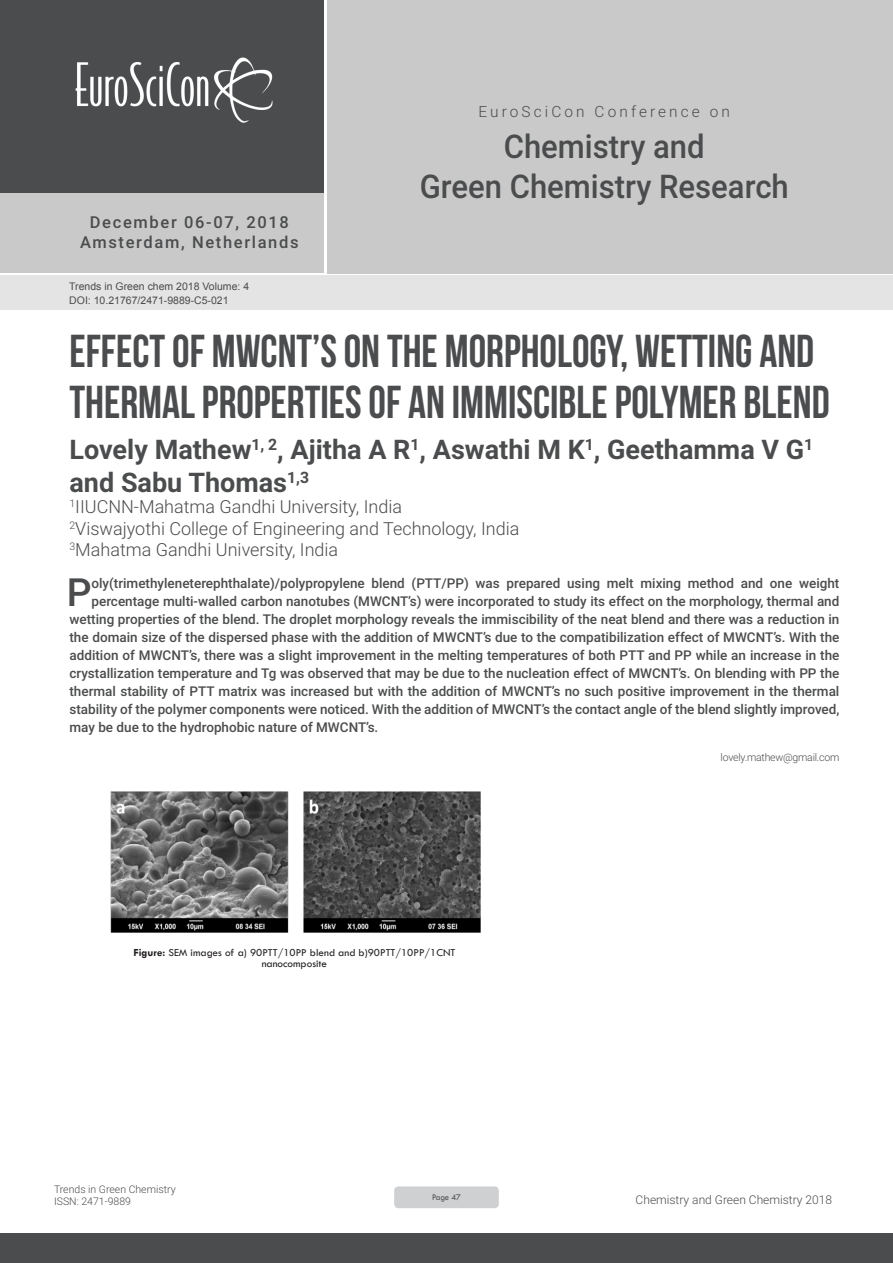
<style>
.page{position:relative;width:893px;height:1263px;background:#fff}
.page>*{position:absolute;margin:0;border:0;box-sizing:border-box;transform-origin:0 0}
.t1{font:46.05px/50.7px "Bebas Neue";color:#4b4c4d;scale:.96 1}
.Abstract{font:500 38.85px "Roboto";color:#4b4c4d}
.t2{font:500 32.7px/39.2px "Roboto";color:#4b4c4d;text-align:center;scale:.95 1}
.t3{font:700 27px/32.4px "Roboto";color:#4b4c4d}
.t4{font:300 18px "Roboto";color:#4b4c4d}
.t5{font:500 16.5px/19.8px "Roboto";letter-spacing:.1em;color:#4b4c4d;text-align:center}
.t6{font:300 15.45px "Roboto";letter-spacing:.2em;color:#4b4c4d}
.Abstract-2{font:500 13.5px "Roboto";color:#4b4c4d}
.t7{font:300 12px "Roboto";color:#4b4c4d}
.Paragraph_Style_1{font:10.95px/11.2px "Tw Cen";color:#231f20;text-align:center}
.t8{font:10.5px "Arial";color:#4b4c4d}
.Biography{font:300 10.5px/12.6px "Roboto";color:#4b4c4d}
.Biography-2{font:300 10.5px "Roboto";letter-spacing:-.02em;color:#4b4c4d}
.t9{font:9px "Tw Cen";letter-spacing:-.02em;color:#4b4c4d;scale:.95 1}
.s1{font-weight:700}
</style>
<div class="page">
<div style="left:0;top:0;width:323px;height:193px;background:#4b4c4d"></div>
<div style="left:1px;top:193px;width:323px;height:80px;background:#c9c9c9"></div>
<div style="left:327px;top:0;width:566px;height:273px;background:#c9c9c9"></div>
<img style="left:75px;top:57px;width:198px;height:66px">
<div style="left:0;top:1233px;width:893px;height:30px;background:#4b4c4d"></div>
<div style="left:1px;top:275px;width:892px;height:35px;background:#e4e4e4"></div>
<div style="left:394px;top:1186px;width:105px;height:22px;background:#cfd0d2;border-radius:4px"></div>
<img style="left:110px;top:791px;width:370px;height:142px">
<p class="t5" style="left:80px;top:211px;width:220px">December 06-07, 2018<br>Amsterdam, Netherlands</p>
<p class="t8" style="left:69px;top:279px;width:181px">Trends in Green chem 2018 Volume: 4</p>
<p class="t8" style="left:69px;top:293px;width:161px">DOI: 10.21767/2471-9889-C5-021</p>
<p class="t6" style="left:478px;top:100px;width:253px">EuroSciCon Conference on</p>
<h3 class="t2" style="left:420px;top:126px;width:390px">Chemistry and<br>Green Chemistry Research</h3>
<p class="t1" style="left:69px;top:325px;width:793px">EFFECT OF MWCNT’S ON THE MORPHOLOGY, WETTING AND<br>THERMAL PROPERTIES OF AN IMMISCIBLE POLYMER BLEND</p>
<p class="t3" style="left:69px;top:432px;width:745px">Lovely Mathew<sup>1,</sup> <sup>2</sup>, Ajitha A R<sup>1</sup>, Aswathi M K<sup>1</sup>, Geethamma V G<sup>1 </sup>and Sabu Thomas<sup>1,3</sup></p>
<p class="t4" style="left:69px;top:494px;width:334px"><sup>1</sup>IIUCNN-Mahatma Gandhi University, India</p>
<p class="t4" style="left:69px;top:516px;width:451px"><sup>2</sup>Viswajyothi College of Engineering and Technology, India</p>
<p class="t4" style="left:69px;top:537px;width:270px"><sup>3</sup>Mahatma Gandhi University, India</p>
<p class="Abstract" style="left:67px;top:565px;width:26px">P</p>
<p class="Abstract-2" style="left:91px;top:574px;width:749px">oly(trimethyleneterephthalate)/polypropylene blend (PTT/PP) was prepared using melt mixing method and one weight</p>
<p class="Abstract-2" style="left:91px;top:592px;width:749px">percentage multi-walled carbon nanotubes (MWCNT’s) were incorporated to study its effect on the morphology, thermal and</p>
<p class="Abstract-2" style="left:69px;top:610px;width:771px">wetting properties of the blend. The droplet morphology reveals the immiscibility of the neat blend and there was a reduction in</p>
<p class="Abstract-2" style="left:69px;top:628px;width:771px">the domain size of the dispersed phase with the addition of MWCNT’s due to the compatibilization effect of MWCNT’s. With the</p>
<p class="Abstract-2" style="left:69px;top:646px;width:771px">addition of MWCNT’s, there was a slight improvement in the melting temperatures of both PTT and PP while an increase in the</p>
<p class="Abstract-2" style="left:69px;top:664px;width:771px">crystallization temperature and Tg was observed that may be due to the nucleation effect of MWCNT’s. On blending with PP the</p>
<p class="Abstract-2" style="left:69px;top:682px;width:771px">thermal stability of PTT matrix was increased but with the addition of MWCNT’s no such positive improvement in the thermal</p>
<p class="Abstract-2" style="left:69px;top:700px;width:771px">stability of the polymer components were noticed. With the addition of MWCNT’s the contact angle of the blend slightly improved,</p>
<p class="Abstract-2" style="left:69px;top:718px;width:310px">may be due to the hydrophobic nature of MWCNT’s.</p>
<p class="Biography-2" style="left:721px;top:749px;width:120px">lovely.mathew@gmail.com</p>
<p class="Paragraph_Style_1" style="left:133px;top:947px;width:324px"><span class="s1">Figure:</span> SEM images of a) 90PTT/10PP blend and b)90PTT/10PP/1CNT nanocomposite</p>
<p class="Biography" style="left:54px;top:1182px;width:123px">Trends in Green Chemistry<br>ISSN: 2471-9889</p>
<p class="t7" style="left:636px;top:1191px;width:198px">Chemistry and Green Chemistry 2018</p>
<p class="t9" style="left:432px;top:1192px;width:32px">Page 47</p>
</div>
